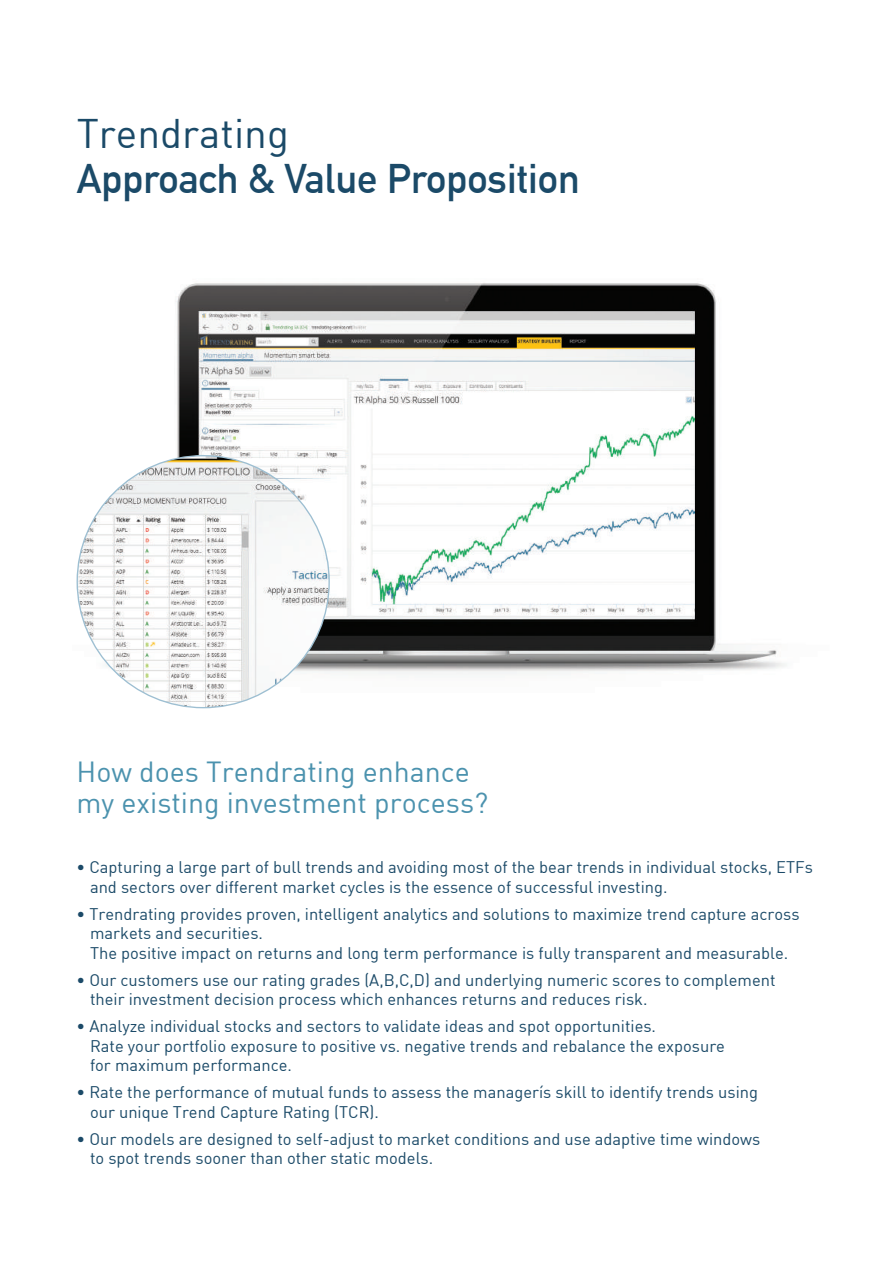
<style>
.page{position:relative;width:893px;height:1263px;background:#fff}
.page>*{position:absolute;margin:0;border:0;box-sizing:border-box;transform-origin:0 0}
.t1{font:700 40.5px "DIN Alternate";color:#1b4a68}
.t2{font:40.5px "DIN Bek";color:#1b4a68}
.t3{font:28.5px/31.5px "DIN Bek";color:#4b92ae}
.t4{font:16.5px/19.5px "DIN Bek";color:#1b4a68}
</style>
<div class="page">
<img style="left:76px;top:283px;width:710px;height:426px">
<img style="left:77px;top:456px;width:252px;height:252px;border-radius:126px">
<h1 class="t2" style="left:77px;top:108px;width:214px">Trendrating</h1>
<h1 class="t1" style="left:77px;top:148px;width:505px">Approach &amp; Value Proposition</h1>
<h2 class="t3" style="left:77px;top:755px;width:413px">How does Trendrating enhance my existing investment process?</h2>
<p class="t4" style="left:90px;top:857px;width:724px;text-indent:-13px">¥ Capturing a large part of bull trends and avoiding most of the bear trends in individual stocks, ETFs and sectors over different market cycles is the essence of successful investing.</p>
<p class="t4" style="left:90px;top:904px;width:711px;text-indent:-13px">¥ Trendrating provides proven, intelligent analytics and solutions to maximize trend capture across markets and securities.<br>The positive impact on returns and long term performance is fully transparent and measurable.</p>
<p class="t4" style="left:90px;top:970px;width:687px;text-indent:-13px">¥ Our customers use our rating grades (A,B,C,D) and underlying numeric scores to complement their investment decision process which enhances returns and reduces risk.</p>
<p class="t4" style="left:90px;top:1016px;width:636px;text-indent:-13px">¥ Analyze individual stocks and sectors to validate ideas and spot opportunities.<br>Rate your portfolio exposure to positive vs. negative trends and rebalance the exposure for maximum performance.</p>
<p class="t4" style="left:90px;top:1082px;width:670px;text-indent:-13px">¥ Rate the performance of mutual funds to assess the manager’s skill to identify trends using our unique Trend Capture Rating (TCR).</p>
<p class="t4" style="left:90px;top:1129px;width:672px;text-indent:-13px">¥ Our models are designed to self-adjust to market conditions and use adaptive time windows to spot trends sooner than other static models.</p>
</div>
